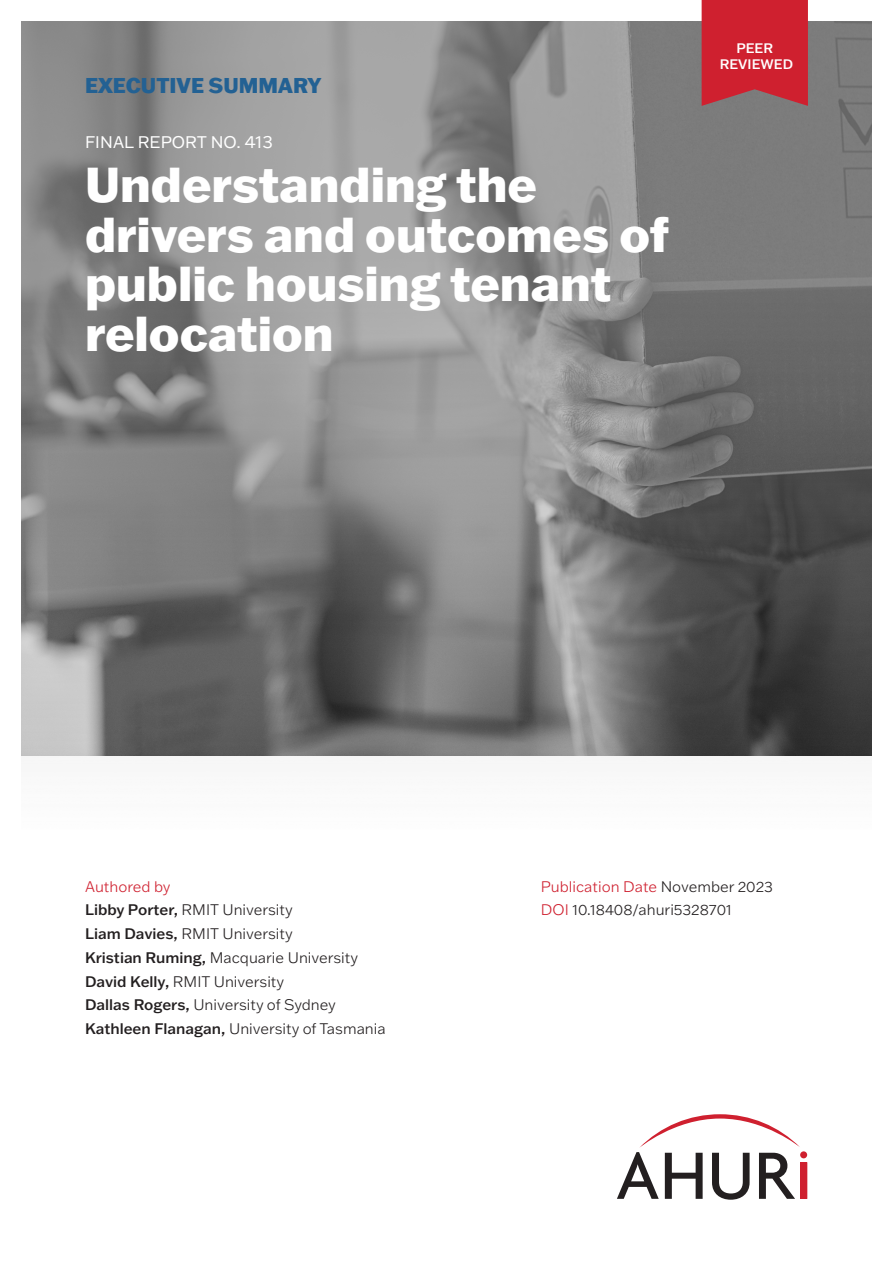
<style>
.page{position:relative;width:893px;height:1263px;background:#fff}
.page>*{position:absolute;margin:0;border:0;box-sizing:border-box;transform-origin:0 0}
.t1{font:800 48px/49.5px "Franklin Gothic ATF";color:#fff}
.t2{font:800 21px "Franklin Gothic ATF";color:#236193}
.t3{font:16.5px "Franklin Gothic ATF";color:#fff}
.authors{font:300 15px "Franklin Gothic ATF";color:#231f20}
.date_DOI{font:300 15px "Franklin Gothic ATF";color:#cf202f}
.date_DOI-2{font:300 15px "Franklin Gothic ATF";color:#231f20}
.authors_heading{font:300 15px "Franklin Gothic ATF";color:#cf202f}
.t4{font:500 13.5px/16.2px "Franklin Gothic ATF";color:#fff;text-align:center}
.s1{font-weight:500}
.s2{color:#231f20}
.s3{color:#cf202f}
</style>
<div class="page">
<svg style="left:617px;top:1114px;width:190px;height:86px"></svg>
<img style="left:21px;top:21px;width:851px;height:735px">
<svg style="left:702px;top:0;width:106px;height:106px;background:#c82735"></svg>
<h2 class="t2" style="left:85px;top:71px;width:238px">EXECUTIVE SUMMARY</h2>
<p class="t3" style="left:85px;top:132px;width:189px">FINAL REPORT NO. 413</p>
<h1 class="t1" style="left:85px;top:159px;width:586px">Understanding the drivers and outcomes of public housing tenant relocation</h1>
<p class="t4" style="left:720px;top:39px;width:75px">PEER<br>REVIEWED</p>
<p class="authors_heading" style="left:85px;top:876px;width:87px">Authored by</p>
<p class="authors" style="left:85px;top:900px;width:209px"><span class="s1">Libby Porter,</span> RMIT University</p>
<p class="authors" style="left:85px;top:924px;width:209px"><span class="s1">Liam Davies,</span> RMIT University</p>
<p class="authors" style="left:85px;top:947px;width:275px"><span class="s1">Kristian Ruming,</span> Macquarie University</p>
<p class="authors" style="left:85px;top:971px;width:201px"><span class="s1">David Kelly,</span> RMIT University</p>
<p class="authors" style="left:85px;top:995px;width:252px"><span class="s1">Dallas Rogers,</span> University of Sydney</p>
<p class="authors" style="left:85px;top:1019px;width:302px"><span class="s1">Kathleen Flanagan,</span> University of Tasmania</p>
<p class="date_DOI" style="left:541px;top:876px;width:233px">Publication Date <span class="s2">November 2023</span></p>
<p class="date_DOI-2" style="left:541px;top:900px;width:192px"><span class="s3">DOI</span> 10.18408/ahuri5328701</p>
</div>
